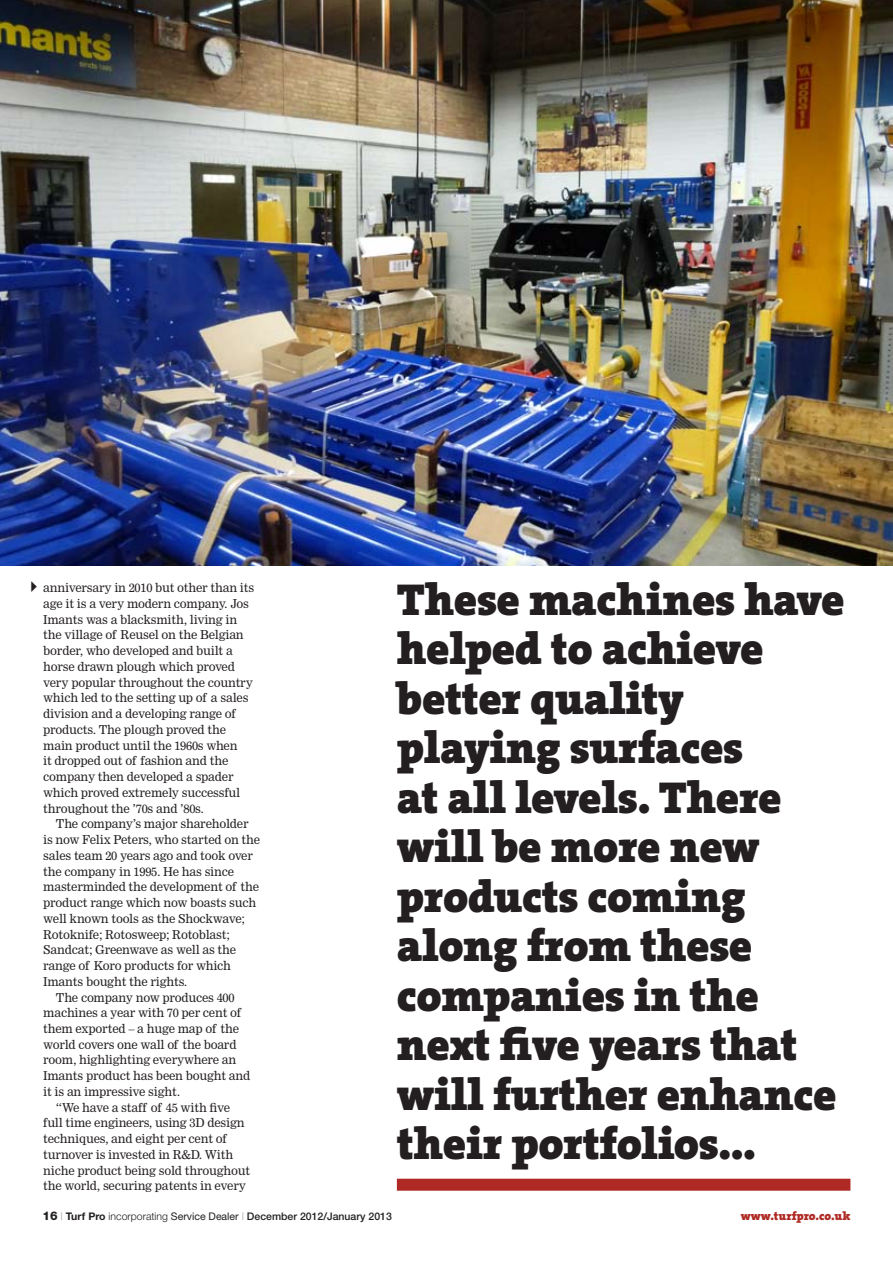
<style>
.page{position:relative;width:893px;height:1263px;background:#fff}
.page>*{position:absolute;margin:0;border:0;box-sizing:border-box;transform-origin:0 0}
.t1{font:900 45px/49.5px "The Serif";letter-spacing:-.01em;color:#231f20}
.t2{font:12px/15.8px "Clarion";letter-spacing:-.01em;color:#231f20}
.t3{font:900 12px "The Serif";color:#af2a24}
.t4{font:500 10.5px "Helvetica Neue";color:#231f20}
.s1{font-weight:800;font-size:12px}
.s2{font-weight:300;color:#939598}
.s3{font-weight:700}
.s4{font-weight:300}
.s5{font-weight:400}
</style>
<div class="page">
<img style="left:0;top:0;width:893px;height:566px">
<div style="left:397px;top:1179px;width:453px;height:12px;background:#af2a24"></div>
<p class="t2" style="left:43px;top:580px;width:212px">anniversary in 2010 but other than its age it is a very modern company. Jos Imants was a blacksmith, living in the village of Reusel on the Belgian border, who developed and built a horse drawn plough which proved very popular throughout the country which led to the setting up of a sales division and a developing range of products. The plough proved the main product until the 1960s when<br>it dropped out of fashion and the company then developed a spader which proved extremely successful throughout the ’70s and ’80s.</p>
<p class="t2" style="left:56px;top:816px;width:194px">The company’s major shareholder</p>
<p class="t2" style="left:43px;top:832px;width:218px">is now Felix Peters, who started on the</p>
<p class="t2" style="left:43px;top:847px;width:211px">sales team 20 years ago and took over</p>
<p class="t2" style="left:43px;top:863px;width:192px">the company in 1995. He has since</p>
<p class="t2" style="left:43px;top:879px;width:217px">masterminded the development of the</p>
<p class="t2" style="left:43px;top:895px;width:215px">product range which now boasts such</p>
<p class="t2" style="left:43px;top:910px;width:203px">well known tools as the Shockwave;</p>
<p class="t2" style="left:43px;top:926px;width:188px">Rotoknife; Rotosweep; Rotoblast;</p>
<p class="t2" style="left:43px;top:942px;width:194px">Sandcat; Greenwave as well as the</p>
<p class="t2" style="left:43px;top:958px;width:189px">range of Koro products for which</p>
<p class="t2" style="left:43px;top:973px;width:146px">Imants bought the rights.</p>
<p class="t2" style="left:56px;top:989px;width:180px">The company now produces 400</p>
<p class="t2" style="left:43px;top:1005px;width:199px">machines a year with 70 per cent of</p>
<p class="t2" style="left:43px;top:1021px;width:197px">them exported – a huge map of the</p>
<p class="t2" style="left:43px;top:1036px;width:195px">world covers one wall of the board</p>
<p class="t2" style="left:43px;top:1052px;width:195px">room, highlighting everywhere an</p>
<p class="t2" style="left:43px;top:1068px;width:209px">Imants product has been bought and</p>
<p class="t2" style="left:43px;top:1083px;width:138px">it is an impressive sight.</p>
<p class="t2" style="left:56px;top:1099px;width:176px">“We have a staff of 45 with five</p>
<p class="t2" style="left:43px;top:1115px;width:203px">full time engineers, using 3D design</p>
<p class="t2" style="left:43px;top:1131px;width:185px">techniques, and eight per cent of</p>
<p class="t2" style="left:43px;top:1146px;width:191px">turnover is invested in R&amp;D. With</p>
<p class="t2" style="left:43px;top:1162px;width:208px">niche product being sold throughout</p>
<p class="t2" style="left:43px;top:1178px;width:204px">the world, securing patents in every</p>
<h1 class="t1" style="left:397px;top:574px;width:449px">These machines have helped to achieve better quality playing surfaces<br>at all levels. There will be more new products coming along from these companies in the next five years that will further enhance their portfolios…</h1>
<p class="t4" style="left:43px;top:1210px;width:351px"><span class="s1">16</span> <span class="s2">|</span> <span class="s3">Turf Pro</span> <span class="s4">incorporating</span> <span class="s5">Service Dealer</span> <span class="s2">|</span> December 2012/January 2013</p>
<p class="t3" style="left:741px;top:1205px;width:111px">www.turfpro.co.uk</p>
</div>
